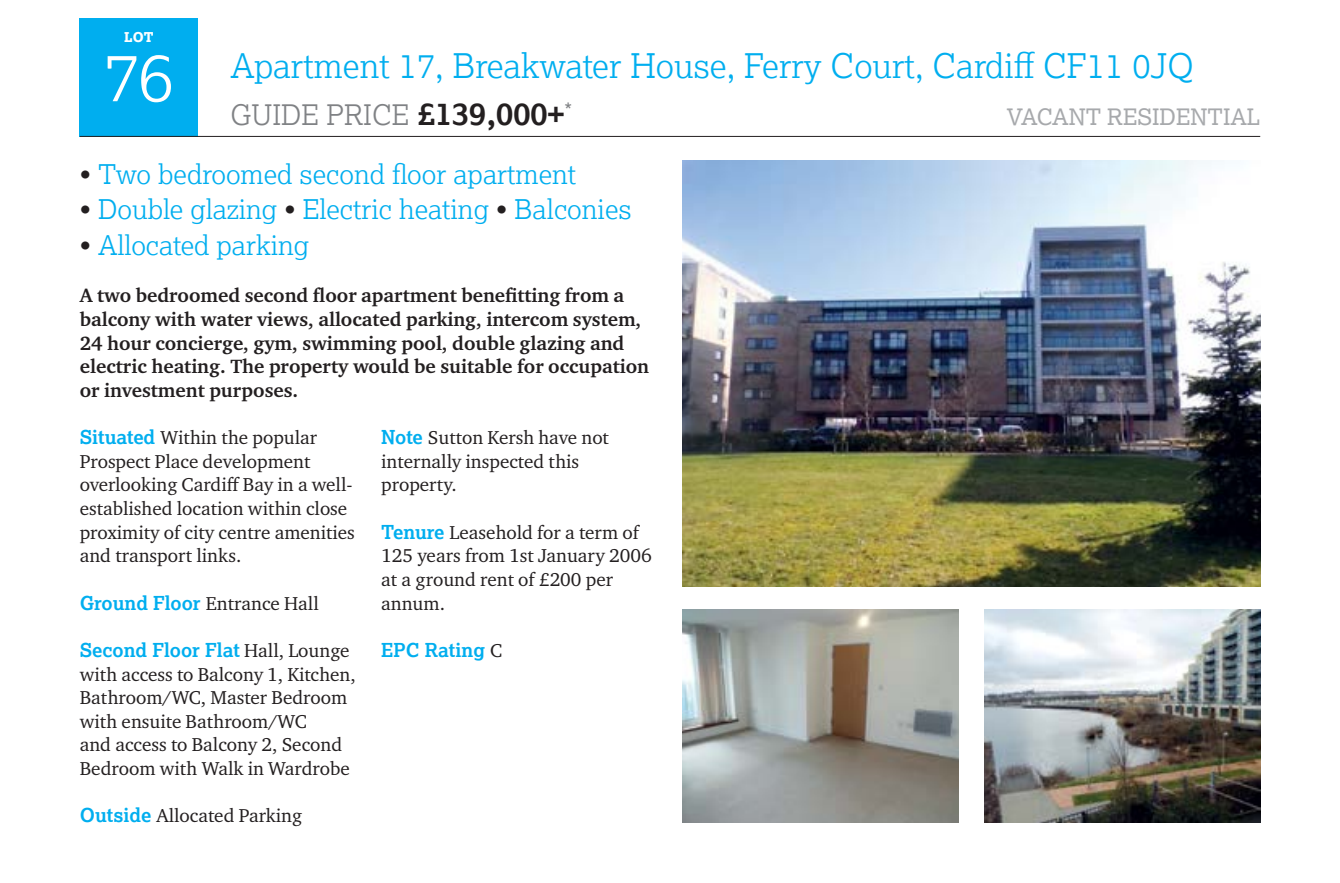
<style>
.page{position:relative;width:1340px;height:883px;background:#fff}
.page>*{position:absolute;margin:0;border:0;box-sizing:border-box;transform-origin:0 0}
.t1{font:300 67.5px "Lexia";color:#fff}
.t2{font:300 33.75px "Lexia";color:#00aeef}
.t3{font:300 28.12px "Lexia";color:#808285}
.t4{font:300 27px "Lexia";color:#00aeef}
.t5{font:22.5px "Lexia";color:#a7a9ac}
.t6{font:20.25px "Lexia";color:#808285}
.t7{font:700 19.8px/23.6px "Charter ITC Pro";color:#231f20}
.t8{font:19.12px/23.6px "Charter ITC Pro";color:#231f20}
.t9{font:700 19.12px "Lexia";color:#00aeef}
.t10{font:800 13.5px "Lexia";color:#fff}
.s1{font-weight:700;font-size:31.5px;color:#231f20}
.s2{color:#231f20}
.s3{font-family:"Lexia";font-weight:700;color:#00aeef}
.s4{font-family:"Charter ITC Pro";font-weight:400;color:#231f20}
</style>
<div class="page">
<div style="left:80px;top:18px;width:118px;height:119px;background:#00aeef"></div>
<hr style="left:80px;top:136px;width:1180px;height:1px;background:#231f20">
<img style="left:682px;top:609px;width:276px;height:213px">
<img style="left:984px;top:609px;width:276px;height:213px">
<img style="left:682px;top:160px;width:578px;height:425px">
<p class="t10" style="left:124px;top:28px;width:31px">LOT</p>
<h1 class="t1" style="left:104px;top:34px;width:72px">76</h1>
<h2 class="t2" style="left:230px;top:44px;width:964px">Apartment 17, Breakwater House, Ferry Court, Cardiff CF11 0JQ</h2>
<h3 class="t3" style="left:230px;top:97px;width:335px">GUIDE PRICE <span class="s1">£139,000+</span></h3>
<p class="t5" style="left:1006px;top:102px;width:255px">VACANT RESIDENTIAL</p>
<p class="t6" style="left:564px;top:98px;width:9px">*</p>
<h3 class="t4" style="left:80px;top:157px;width:498px"><span class="s2">•</span> Two bedroomed second floor apartment</h3>
<h3 class="t4" style="left:80px;top:192px;width:553px"><span class="s2">•</span> Double glazing <span class="s2">•</span> Electric heating <span class="s2">•</span> Balconies</h3>
<h3 class="t4" style="left:80px;top:228px;width:231px"><span class="s2">•</span> Allocated parking</h3>
<p class="t7" style="left:80px;top:283px;width:571px">A two bedroomed second floor apartment benefitting from a balcony with water views, allocated parking, intercom system, 24 hour concierge, gym, swimming pool, double glazing and electric heating. The property would be suitable for occupation or investment purposes.</p>
<p class="t8" style="left:80px;top:425px;width:277px"><span class="s3">Situated</span> Within the popular<br>Prospect Place development overlooking Cardiff Bay in a well&shy;established location within close proximity of city centre amenities and transport links.</p>
<p class="t8" style="left:80px;top:590px;width:240px"><span class="s3">Ground Floor</span> Entrance Hall</p>
<p class="t9" style="left:80px;top:637px;width:271px">Second Floor Flat <span class="s4">Hall, Lounge</span></p>
<p class="t8" style="left:80px;top:661px;width:277px">with access to Balcony 1, Kitchen,<br>Bathroom/WC, Master Bedroom with ensuite Bathroom/WC<br>and access to Balcony 2, Second<br>Bedroom with Walk in Wardrobe</p>
<p class="t8" style="left:80px;top:803px;width:224px"><span class="s3">Outside</span> Allocated Parking</p>
<p class="t8" style="left:381px;top:425px;width:229px"><span class="s3">Note</span> Sutton Kersh have not internally inspected this property.</p>
<p class="t8" style="left:381px;top:519px;width:272px"><span class="s3">Tenure</span> Leasehold for a term of<br>125 years from 1st January 2006 at a ground rent of £200 per annum.</p>
<p class="t9" style="left:381px;top:637px;width:122px">EPC Rating <span class="s4">C</span></p>
</div>
